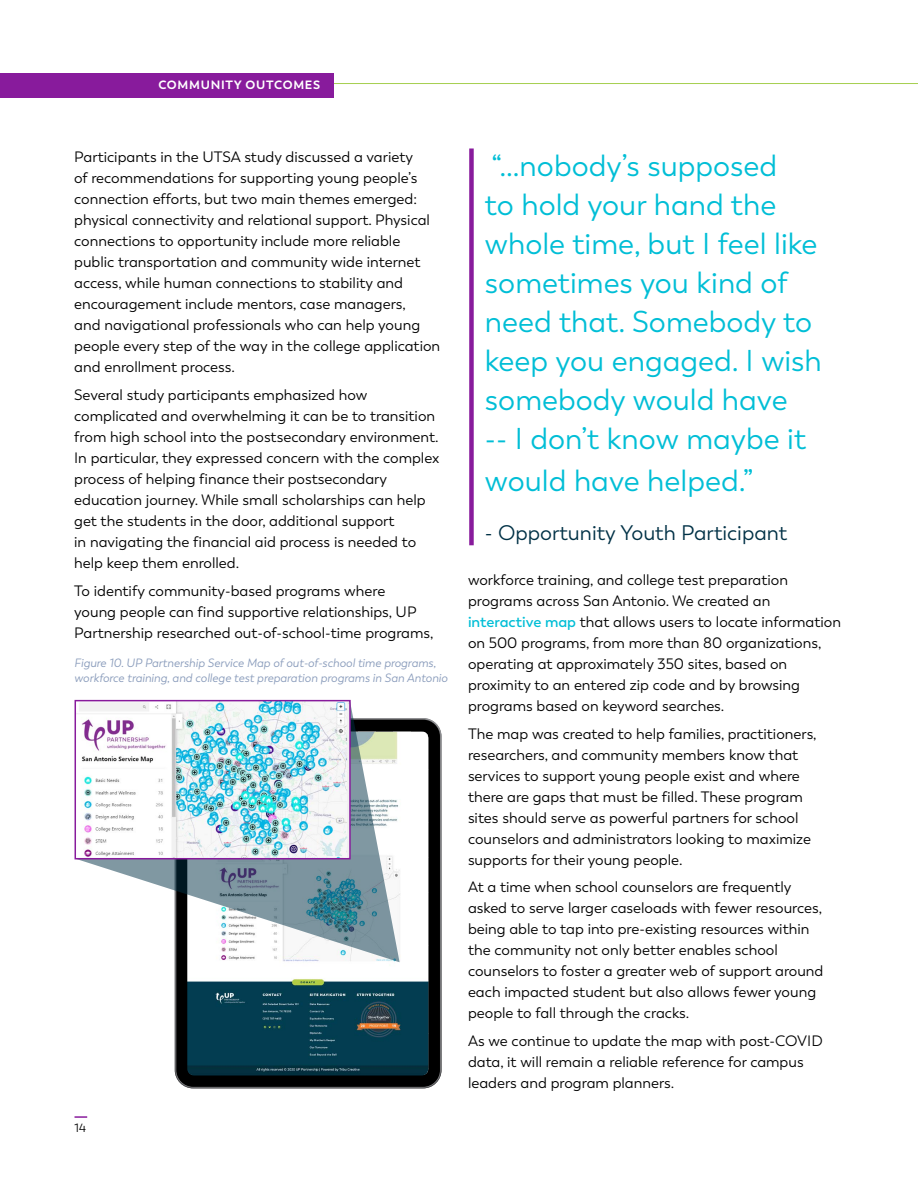
<style>
.page{position:relative;width:918px;height:1188px;background:#fff}
.page>*{position:absolute;margin:0;border:0;box-sizing:border-box;transform-origin:0 0}
.t1{font:30px/39px "Trenda";color:#00bed6}
.t2{font:21px "Trenda";color:#003146}
.t3{font:15px/21px "Trenda";color:#000}
.t4{font:italic 12px/15px "Trenda";color:#8b9dbc}
.t5{font:700 12px "Trenda";letter-spacing:.06em;color:#fff}
.t6{font:12px "Trenda";color:#000}
.s1{font-weight:600;color:#00bed6}
</style>
<div class="page">
<svg style="left:75px;top:1116px;width:12px;height:2px"></svg>
<div style="left:469px;top:148px;width:5px;height:397px;background:#881b9c"></div>
<hr style="left:328px;top:83px;width:590px;height:1px;background:#a5cf4f">
<div style="left:0;top:73px;width:334px;height:24px;background:#881b9c"></div>
<div style="left:176px;top:720px;width:264px;height:367px;background:#000;border-radius:17px"></div>
<img style="left:187px;top:732px;width:241px;height:344px">
<svg style="left:75px;top:707px;width:325px;height:255px"></svg>
<img style="left:78px;top:703px;width:270px;height:153px">
<div style="left:75px;top:700px;width:276px;height:159px;border:2px solid #881b9c"></div>
<p class="t5" style="left:158px;top:78px;width:163px">COMMUNITY OUTCOMES</p>
<p class="t3" style="left:74px;top:147px;width:368px">Participants in the UTSA study discussed a variety<br>of recommendations for supporting young people’s connection efforts, but two main themes emerged: physical connectivity and relational support. Physical connections to opportunity include more reliable public transportation and community wide internet access, while human connections to stability and encouragement include mentors, case managers,<br>and navigational professionals who can help young people every step of the way in the college application and enrollment process.</p>
<p class="t3" style="left:74px;top:385px;width:367px">Several study participants emphasized how complicated and overwhelming it can be to transition from high school into the postsecondary environment.<br>In particular, they expressed concern with the complex process of helping finance their postsecondary education journey. While small scholarships can help get the students in the door, additional support<br>in navigating the financial aid process is needed to help keep them enrolled.</p>
<p class="t3" style="left:74px;top:580px;width:361px">To identify community-based programs where<br>young people can find supportive relationships, UP<br>Partnership researched out-of-school-time programs,</p>
<p class="t3" style="left:468px;top:569px;width:375px">workforce training, and college test preparation programs across San Antonio. We created an <span class="s1">interactive map</span> that allows users to locate information on 500 programs, from more than 80 organizations, operating at approximately 350 sites, based on proximity to an entered zip code and by browsing programs based on keyword searches.</p>
<p class="t3" style="left:468px;top:723px;width:350px">The map was created to help families, practitioners, researchers, and community members know that services to support young people exist and where there are gaps that must be filled. These program sites should serve as powerful partners for school counselors and administrators looking to maximize supports for their young people.</p>
<p class="t3" style="left:468px;top:877px;width:357px">At a time when school counselors are frequently asked to serve larger caseloads with fewer resources, being able to tap into pre-existing resources within the community not only better enables school counselors to foster a greater web of support around each impacted student but also allows fewer young people to fall through the cracks.</p>
<p class="t3" style="left:468px;top:1031px;width:356px">As we continue to update the map with post-COVID data, it will remain a reliable reference for campus leaders and program planners.</p>
<h1 class="t1" style="left:485px;top:147px;width:338px">“…nobody’s supposed<br>to hold your hand the whole time, but I feel like sometimes you kind of need that. Somebody to keep you engaged. I wish somebody would have<br>-- I don’t know maybe it</h1>
<h1 class="t1" style="left:485px;top:462px;width:270px">would have helped.”</h1>
<h2 class="t2" style="left:485px;top:520px;width:304px">- Opportunity Youth Participant</h2>
<p class="t4" style="left:74px;top:655px;width:375px">Figure 10. UP Partnership Service Map of out-of-school time programs, workforce training, and college test preparation programs in San Antonio</p>
<p class="t6" style="left:75px;top:1120px;width:13px">14</p>
</div>
